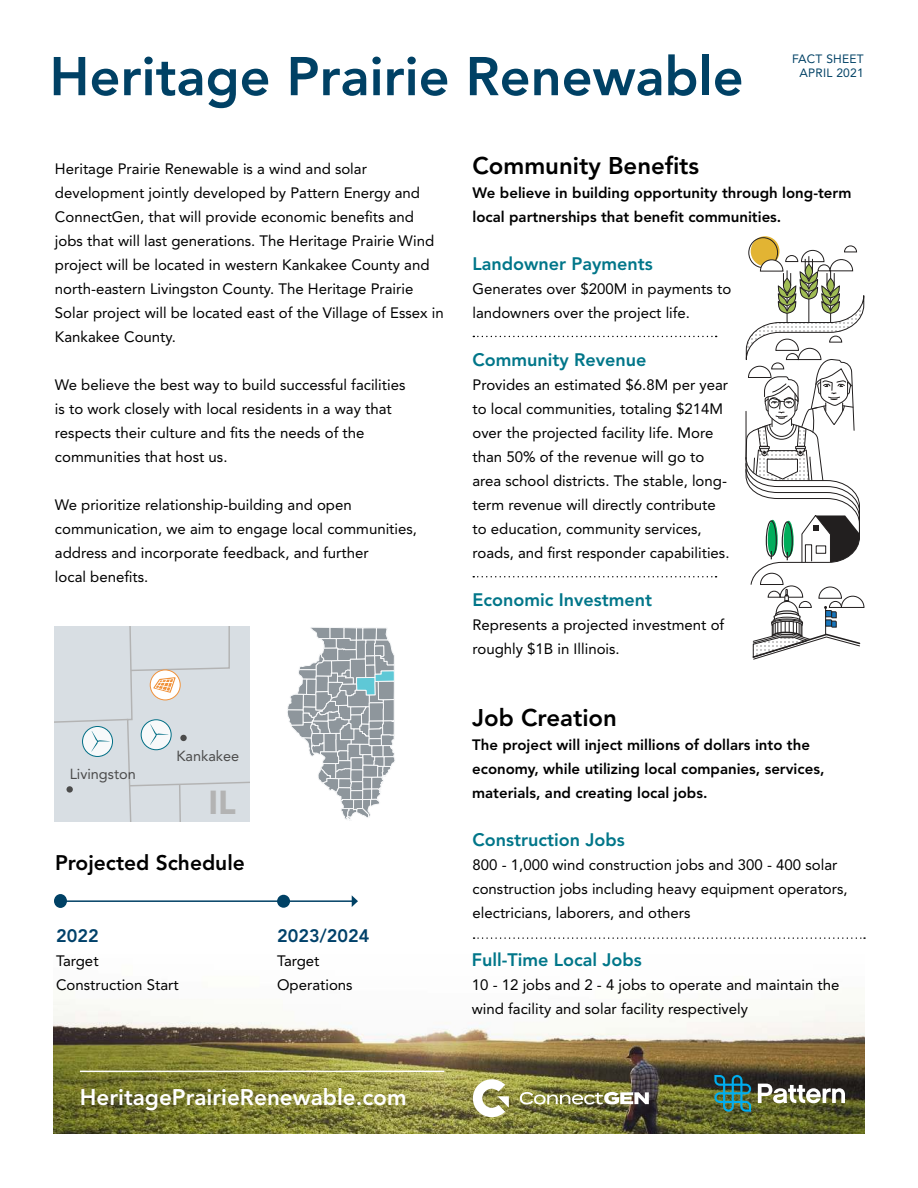
<style>
.page{position:relative;width:918px;height:1188px;background:#fff}
.page>*{position:absolute;margin:0;border:0;box-sizing:border-box;transform-origin:0 0}
.t1{font:800 54px "Avenir LT Std";color:#004165}
.t2{font:900 33px "Avenir LT Std";color:#b3b3b3}
.t3{font:800 24px "Avenir LT Std";color:#000}
.t4{font:800 22.5px "Avenir LT Std";color:#fff}
.t5{font:800 21px "Avenir LT Std";color:#000}
.t6{font:800 18px "Avenir LT Std";color:#007689}
.t7{font:800 18px "Avenir LT Std";color:#00416a}
.t8{font:15px/24px "Avenir LT Std";color:#000}
.t9{font:800 15px/24px "Avenir LT Std";color:#000}
.t10{font:14.55px "Avenir LT Std";color:#4b4b4b}
.t11{font:12px/14.4px "Avenir LT Std";letter-spacing:.02em;color:#004165;text-align:right}
</style>
<div class="page">
<img style="left:54px;top:999px;width:810px;height:135px">
<hr style="left:80px;top:1071px;width:364px;height:1px;background:#fff">
<svg style="left:714px;top:1075px;width:37px;height:37px"></svg>
<svg style="left:758px;top:1084px;width:87px;height:19px"></svg>
<svg style="left:54px;top:626px;width:196px;height:195px"></svg>
<svg style="left:474px;top:937px;width:391px;height:2px"></svg>
<svg style="left:473px;top:336px;width:244px;height:1px"></svg>
<svg style="left:473px;top:576px;width:244px;height:1px"></svg>
<svg style="left:751px;top:236px;width:29px;height:30px"></svg>
<div style="left:748px;top:237px;width:30px;height:31px;border:1px solid #221f1f;border-radius:50%"></div>
<svg style="left:745px;top:245px;width:119px;height:415px"></svg>
<svg style="left:287px;top:627px;width:108px;height:194px"></svg>
<hr style="left:61px;top:900px;width:291px;height:2px;background:#004165">
<svg style="left:352px;top:895px;width:6px;height:12px"></svg>
<div style="left:54px;top:894px;width:13px;height:14px;background:#004165;border-radius:50%"></div>
<div style="left:277px;top:895px;width:13px;height:13px;background:#004165;border-radius:50%"></div>
<svg style="left:520px;top:1092px;width:129px;height:13px"></svg>
<svg style="left:473px;top:1079px;width:36px;height:38px"></svg>
<h1 class="t1" style="left:49px;top:54px;width:696px">Heritage Prairie Renewable</h1>
<p class="t11" style="left:792px;top:53px;width:73px">FACT SHEET<br>APRIL 2021</p>
<p class="t8" style="left:55px;top:158px;width:390px">Heritage Prairie Renewable is a wind and solar development jointly developed by Pattern Energy and ConnectGen, that will provide economic benefits and jobs that will last generations. The Heritage Prairie Wind project will be located in western Kankakee County and north-eastern Livingston County. The Heritage Prairie Solar project will be located east of the Village of Essex in Kankakee County.</p>
<p class="t8" style="left:55px;top:374px;width:352px">We believe the best way to build successful facilities is to work closely with local residents in a way that respects their culture and fits the needs of the communities that host us.</p>
<p class="t8" style="left:55px;top:494px;width:364px">We prioritize relationship-building and open communication, we aim to engage local communities, address and incorporate feedback, and further<br>local benefits.</p>
<p class="t10" style="left:70px;top:768px;width:68px">Livingston</p>
<p class="t10" style="left:176px;top:750px;width:64px">Kankakee</p>
<h2 class="t2" style="left:209px;top:784px;width:29px">IL</h2>
<h3 class="t5" style="left:55px;top:854px;width:191px">Projected Schedule</h3>
<p class="t7" style="left:56px;top:928px;width:44px">2022</p>
<p class="t8" style="left:56px;top:950px;width:124px">Target<br>Construction Start</p>
<p class="t7" style="left:277px;top:928px;width:94px">2023/2024</p>
<p class="t8" style="left:277px;top:950px;width:77px">Target<br>Operations</p>
<h3 class="t4" style="left:80px;top:1088px;width:328px">HeritagePrairieRenewable.com</h3>
<h3 class="t3" style="left:472px;top:156px;width:228px">Community Benefits</h3>
<p class="t9" style="left:472px;top:182px;width:381px">We believe in building opportunity through long-term local partnerships that benefit communities.</p>
<p class="t6" style="left:472px;top:256px;width:182px">Landowner Payments</p>
<p class="t8" style="left:472px;top:278px;width:260px">Generates over $200M in payments to landowners over the project life.</p>
<p class="t6" style="left:472px;top:352px;width:175px">Community Revenue</p>
<p class="t8" style="left:472px;top:374px;width:259px">Provides an estimated $6.8M per year to local communities, totaling $214M over the projected facility life. More than 50% of the revenue will go to area school districts. The stable, long&shy;term revenue will directly contribute to education, community services, roads, and first responder capabilities.</p>
<p class="t6" style="left:472px;top:592px;width:181px">Economic Investment</p>
<p class="t8" style="left:472px;top:614px;width:253px">Represents a projected investment of roughly $1B in Illinois.</p>
<h3 class="t3" style="left:472px;top:708px;width:146px">Job Creation</h3>
<p class="t9" style="left:472px;top:734px;width:354px">The project will inject millions of dollars into the economy, while utilizing local companies, services, materials, and creating local jobs.</p>
<p class="t6" style="left:472px;top:832px;width:154px">Construction Jobs</p>
<p class="t8" style="left:472px;top:854px;width:377px">800 - 1,000 wind construction jobs and 300 - 400 solar construction jobs including heavy equipment operators, electricians, laborers, and others</p>
<p class="t6" style="left:472px;top:952px;width:172px">Full-Time Local Jobs</p>
<p class="t8" style="left:472px;top:974px;width:369px">10 - 12 jobs and 2 - 4 jobs to operate and maintain the wind facility and solar facility respectively</p>
</div>
